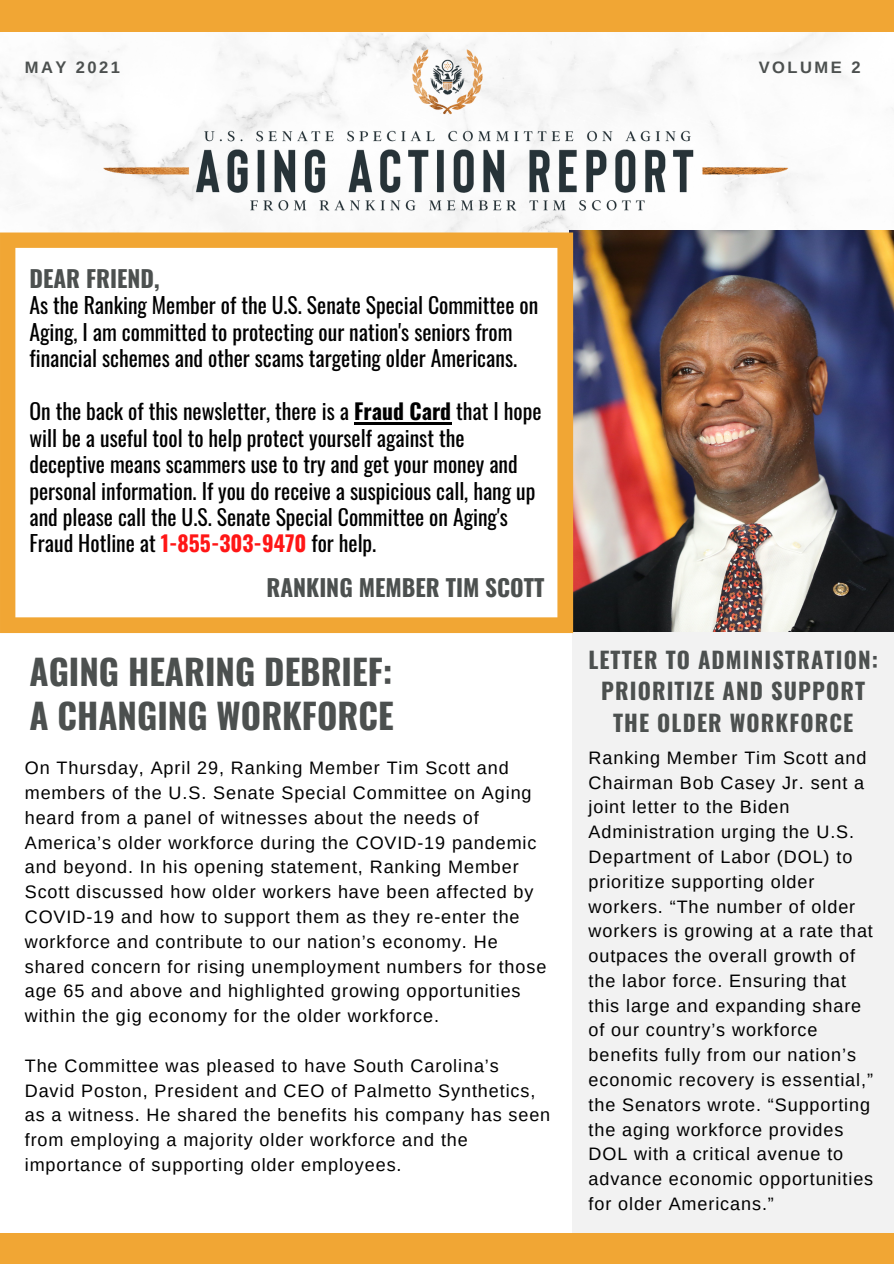
<style>
.page{position:relative;width:894px;height:1264px;background:#fff}
.page>*{position:absolute;margin:0;border:0;box-sizing:border-box;transform-origin:0 0}
.t1{font:700 34.8px "Oswald";color:#4c504f}
.t2{font:700 23.25px "Oswald";color:#4c504f}
.t3{font:700 22.5px/31.5px "Oswald";letter-spacing:.05em;color:#4c504f;text-align:center}
.t4{font:21.75px/26.4px "Oswald";color:#000}
.t5{font:18px/24.8px "Arimo";letter-spacing:.05em;color:#000}
.t6{font:700 16.5px "Arimo";letter-spacing:.15em;color:#4c504f}
.s1{font-weight:700}
.s2{font-weight:700;color:#ff1616}
</style>
<div class="page">
<img style="left:0;top:32px;width:893px;height:200px">
<div style="left:0;top:0;width:893px;height:32px;background:#f1a634"></div>
<div style="left:572px;top:632px;width:321px;height:609px;background:#f2f2f2"></div>
<img style="left:570px;top:230px;width:323px;height:402px">
<div style="left:0;top:1233px;width:893px;height:30px;background:#f1a634"></div>
<svg style="left:0;top:232px;width:573px;height:401px"></svg>
<hr style="left:354px;top:422px;width:97px;height:2px;background:#000">
<p class="t6" style="left:25px;top:58px;width:97px">MAY 2021</p>
<p class="t6" style="left:758px;top:58px;width:103px">VOLUME 2</p>
<p class="t2" style="left:29px;top:260px;width:131px">DEAR FRIEND,</p>
<p class="t4" style="left:29px;top:291px;width:510px">As the Ranking Member of the U.S. Senate Special Committee on<br>Aging, I am committed to protecting our nation's seniors from financial schemes and other scams targeting older Americans.</p>
<p class="t4" style="left:29px;top:397px;width:513px">On the back of this newsletter, there is a <span class="s1">Fraud Card</span> that I hope will be a useful tool to help protect yourself against the deceptive means scammers use to try and get your money and personal information. If you do receive a suspicious call, hang up and please call the U.S. Senate Special Committee on Aging's Fraud Hotline at <span class="s2">1-855-303-9470</span> for help.</p>
<p class="t2" style="left:266px;top:569px;width:279px">RANKING MEMBER TIM SCOTT</p>
<p class="t1" style="left:29px;top:644px;width:364px">AGING HEARING DEBRIEF:</p>
<p class="t1" style="left:29px;top:688px;width:365px">A CHANGING WORKFORCE</p>
<p class="t5" style="left:25px;top:755px;width:523px">On Thursday, April 29, Ranking Member Tim Scott and members of the U.S. Senate Special Committee on Aging heard from a panel of witnesses about the needs of America’s older workforce during the COVID-19 pandemic and beyond. In his opening statement, Ranking Member Scott discussed how older workers have been affected by COVID-19 and how to support them as they re-enter the workforce and contribute to our nation’s economy. He shared concern for rising unemployment numbers for those age 65 and above and highlighted growing opportunities within the gig economy for the older workforce.</p>
<p class="t5" style="left:25px;top:1053px;width:527px">The Committee was pleased to have South Carolina’s David Poston, President and CEO of Palmetto Synthetics, as a witness. He shared the benefits his company has seen from employing a majority older workforce and the importance of supporting older employees.</p>
<p class="t3" style="left:588px;top:642px;width:291px">LETTER TO ADMINISTRATION:</p>
<p class="t3" style="left:601px;top:674px;width:265px">PRIORITIZE AND SUPPORT<br>THE OLDER WORKFORCE</p>
<p class="t5" style="left:588px;top:745px;width:286px">Ranking Member Tim Scott and<br>Chairman Bob Casey Jr. sent a joint letter to the Biden<br>Administration urging the U.S.<br>Department of Labor (DOL) to prioritize supporting older workers. “The number of older workers is growing at a rate that outpaces the overall growth of the labor force. Ensuring that this large and expanding share of our country’s workforce benefits fully from our nation’s economic recovery is essential,” the Senators wrote. “Supporting the aging workforce provides<br>DOL with a critical avenue to advance economic opportunities for older Americans.”</p>
</div>
